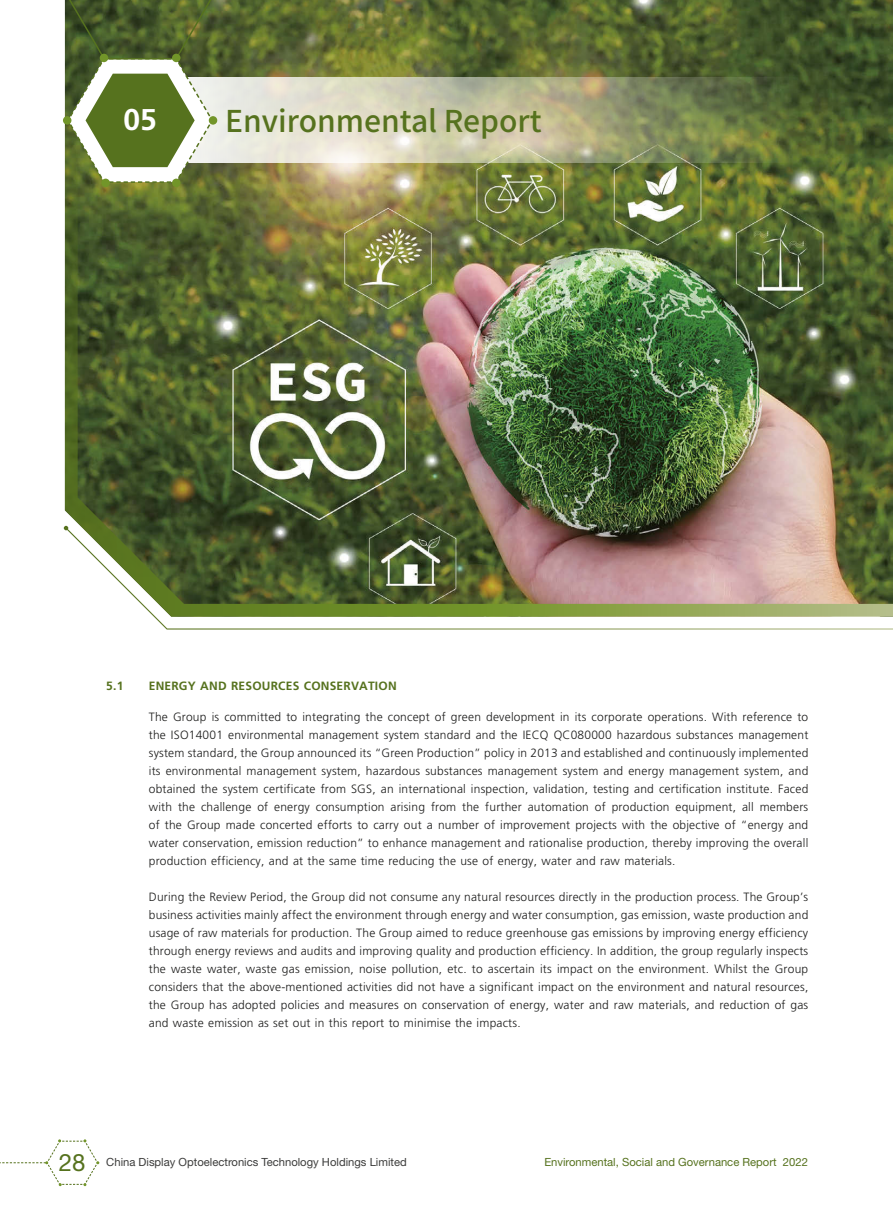
<style>
.page{position:relative;width:893px;height:1212px;background:#fff}
.page>*{position:absolute;margin:0;border:0;box-sizing:border-box;transform-origin:0 0}
.t1{font:500 30px "Source Han Sans TW";color:#56721e}
.t2{font:700 30px "Frutiger LT Std";color:#fff}
.t3{font:24px "Helvetica Neue LT Std";color:#56721e}
.t4{font:300 12px/18px "Frutiger LT Std";letter-spacing:.015em;color:#1c1c1b;text-align:justify}
.t5{font:700 12px "Frutiger LT Std";letter-spacing:.015em;color:#56721e}
.t6{font:11.25px "Helvetica Neue LT Std";color:#3c3c3b}
.t7{font:11.25px "Helvetica Neue LT Std";color:#56721e}
</style>
<div class="page">
<svg style="left:0;top:1139px;width:99px;height:47px"></svg>
<img style="left:65px;top:0;width:828px;height:526px">
<img style="left:65px;top:526px;width:828px;height:104px">
<svg style="left:64px;top:526px;width:4px;height:4px"></svg>
<svg style="left:214px;top:78px;width:594px;height:85px;background:#b2b493"></svg>
<svg style="left:66px;top:0;width:148px;height:184px"></svg>
<div style="left:100px;top:54px;width:8px;height:8px;background:#729529;border-radius:50%"></div>
<div style="left:172px;top:54px;width:9px;height:8px;background:#729529;border-radius:50%"></div>
<div style="left:209px;top:116px;width:8px;height:9px;background:#729529;border-radius:50%"></div>
<div style="left:63px;top:116px;width:8px;height:9px;background:#729529;border-radius:50%"></div>
<div style="left:101px;top:179px;width:9px;height:8px;background:#729529;border-radius:50%"></div>
<div style="left:172px;top:179px;width:9px;height:8px;background:#729529;border-radius:50%"></div>
<h1 class="t2" style="left:123px;top:102px;width:35px">05</h1>
<h1 class="t1" style="left:225px;top:104px;width:318px">Environmental Report</h1>
<p class="t5" style="left:106px;top:679px;width:19px">5.1</p>
<p class="t5" style="left:149px;top:679px;width:249px">ENERGY AND RESOURCES CONSERVATION</p>
<p class="t4" style="left:149px;top:708px;width:661px">The Group is committed to integrating the concept of green development in its corporate operations. With reference to the ISO14001 environmental management system standard and the IECQ QC080000 hazardous substances management system standard, the Group announced its “Green Production” policy in 2013 and established and continuously implemented its environmental management system, hazardous substances management system and energy management system, and obtained the system certificate from SGS, an international inspection, validation, testing and certification institute. Faced with the challenge of energy consumption arising from the further automation of production equipment, all members of the Group made concerted efforts to carry out a number of improvement projects with the objective of “energy and water conservation, emission reduction” to enhance management and rationalise production, thereby improving the overall production efficiency, and at the same time reducing the use of energy, water and raw materials.</p>
<p class="t4" style="left:149px;top:888px;width:661px">During the Review Period, the Group did not consume any natural resources directly in the production process. The Group’s business activities mainly affect the environment through energy and water consumption, gas emission, waste production and usage of raw materials for production. The Group aimed to reduce greenhouse gas emissions by improving energy efficiency through energy reviews and audits and improving quality and production efficiency. In addition, the group regularly inspects the waste water, waste gas emission, noise pollution, etc. to ascertain its impact on the environment. Whilst the Group considers that the above-mentioned activities did not have a significant impact on the environment and natural resources, the Group has adopted policies and measures on conservation of energy, water and raw materials, and reduction of gas and waste emission as set out in this report to minimise the impacts.</p>
<h2 class="t3" style="left:59px;top:1148px;width:28px">28</h2>
<p class="t6" style="left:106px;top:1156px;width:302px">China Display Optoelectronics Technology Holdings Limited</p>
<p class="t7" style="left:544px;top:1156px;width:265px">Environmental, Social and Governance Report 2022</p>
</div>
